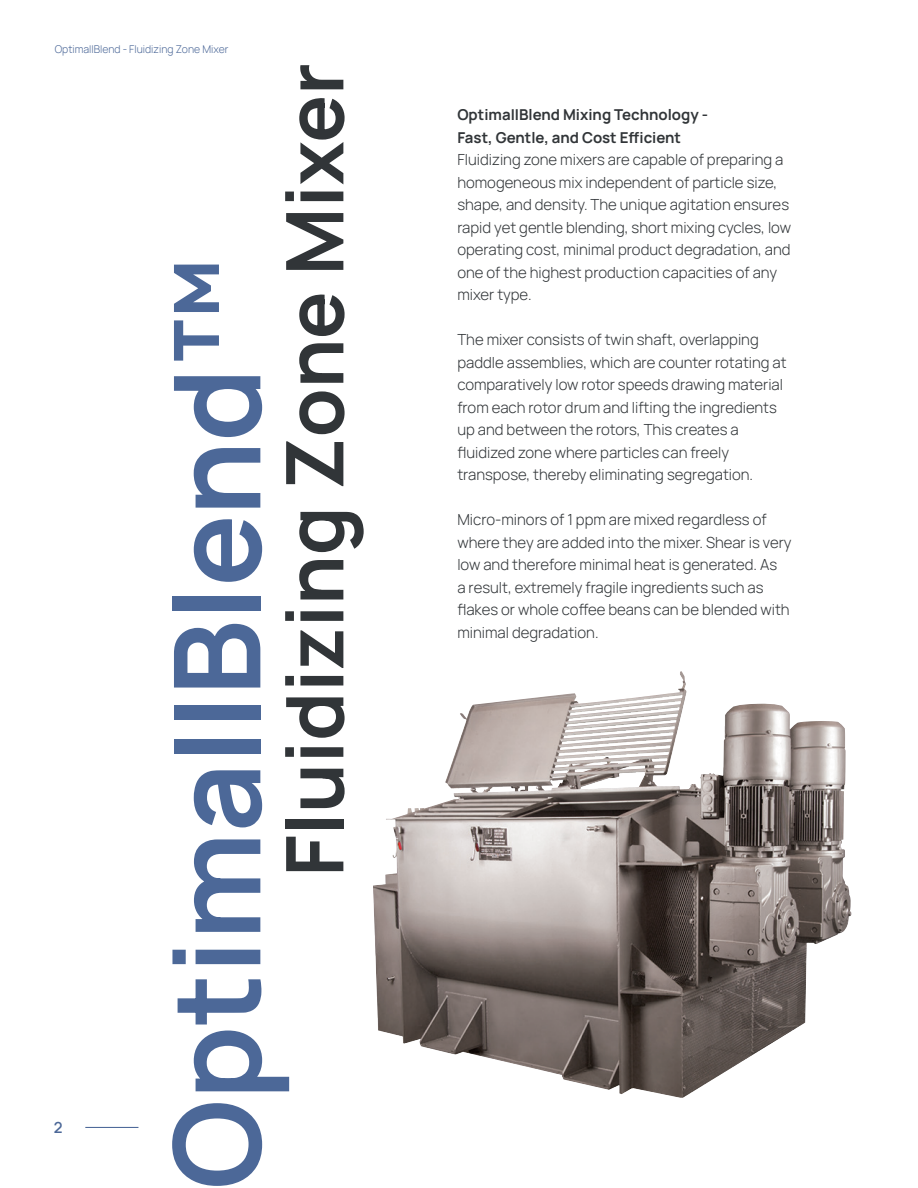
<style>
.page{position:relative;width:918px;height:1188px;background:#fff}
.page>*{position:absolute;margin:0;border:0;box-sizing:border-box;transform-origin:0 0}
.t1{font:700 120px "Manrope";color:#4c6898}
.t2{font:700 79.5px "Manrope";color:#313538}
.Fließtext{font:300 15px/22.5px "Manrope";color:#313538}
.Ü3_-_Unterüberschrift{font:700 15px "Manrope";color:#313538}
.t3{font:600 15px "Manrope";color:#4c6898}
.Bildunterschrift{font:300 10.5px "Manrope";color:#4c6898}
</style>
<div class="page">
<img style="left:373px;top:672px;width:479px;height:426px">
<hr style="left:85px;top:1127px;width:53px;height:1px;background:#4c6898">
<p class="Bildunterschrift" style="left:55px;top:42px;width:175px">OptimaIIBlend - Fluidizing Zone Mixer</p>
<p class="t3" style="left:54px;top:1115px;width:10px">2</p>
<p class="t2" style="left:259px;top:877px;width:815px;rotate:-90deg">Fluidizing Zone Mixer</p>
<p class="t1" style="left:132px;top:1190px;width:934px;rotate:-90deg">OptimaIIBlend™</p>
<p class="Ü3_-_Unterüberschrift" style="left:457px;top:104px;width:252px">OptimaIIBlend Mixing Technology -</p>
<p class="Ü3_-_Unterüberschrift" style="left:457px;top:127px;width:225px">Fast, Gentle, and Cost Efficient</p>
<p class="Fließtext" style="left:457px;top:148px;width:335px">Fluidizing zone mixers are capable of preparing a homogeneous mix independent of particle size, shape, and density. The unique agitation ensures rapid yet gentle blending, short mixing cycles, low operating cost, minimal product degradation, and one of the highest production capacities of any mixer type.</p>
<p class="Fließtext" style="left:457px;top:328px;width:331px">The mixer consists of twin shaft, overlapping paddle assemblies, which are counter rotating at comparatively low rotor speeds drawing material from each rotor drum and lifting the ingredients up and between the rotors, This creates a</p>
<p class="Fließtext" style="left:457px;top:440px;width:273px">fluidized zone where particles can freely</p>
<p class="Fließtext" style="left:457px;top:463px;width:297px">transpose, thereby eliminating segregation.</p>
<p class="Fließtext" style="left:457px;top:508px;width:336px">Micro-minors of 1 ppm are mixed regardless of where they are added into the mixer. Shear is very low and therefore minimal heat is generated. As<br>a result, extremely fragile ingredients such as flakes or whole coffee beans can be blended with minimal degradation.</p>
</div>
